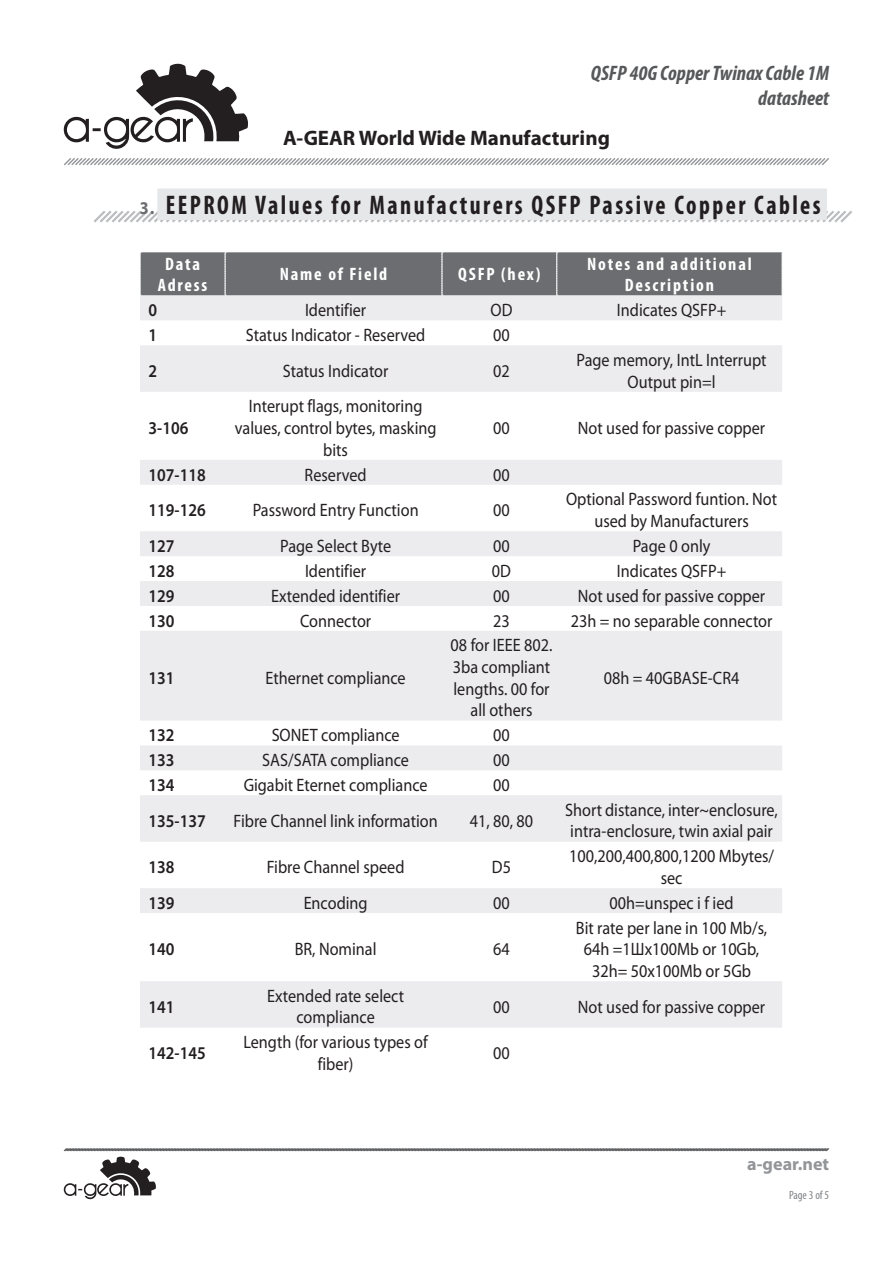
<style>
.page{position:relative;width:893px;height:1263px;background:#fff}
.page>*{position:absolute;margin:0;border:0;box-sizing:border-box;transform-origin:0 0}
.podzag{font:700 condensed 27px "Myriad Pro";letter-spacing:.1em;color:#231f20;scale:.9 1}
.t1{font:italic 700 condensed 21px/25.2px "Myriad Pro";color:#57585a;text-align:right}
.t2{font:700 21px "Myriad Pro";color:#231f20}
.table_values{font:18px/21.6px "Myriad Pro";color:#231f20;text-align:center;scale:.9 1}
.table_parameters{font:600 18px "Myriad Pro";color:#231f20;scale:.9 1}
.table_header{font:700 condensed 18px/21.6px "Myriad Pro";letter-spacing:.1em;color:#fff;text-align:center}
.t3{font:700 18px "Myriad Pro";color:#939598}
.t4{font:condensed 12px "Myriad Pro";color:#808285}
.s1{font-stretch:normal;font-size:18px;color:#6c6d70}
</style>
<div class="page">
<svg style="left:94px;top:210px;width:758px;height:13px"></svg>
<div style="left:157px;top:189px;width:670px;height:31px;background:#e6e7e9"></div>
<svg style="left:140px;top:296px;width:642px;height:732px;fill:#ececee"></svg>
<div style="left:140px;top:252px;width:642px;height:44px;background:#6c6d70"></div>
<svg style="left:63px;top:1148px;width:767px;height:51px"></svg>
<svg style="left:64px;top:158px;width:765px;height:8px"></svg>
<svg style="left:64px;top:64px;width:184px;height:85px"></svg>
<p class="t1" style="left:591px;top:60px;width:240px">QSFP 40G Copper Twinax Cable 1M datasheet</p>
<p class="t2" style="left:283px;top:124px;width:328px">A-GEAR World Wide Manufacturing</p>
<p class="podzag" style="left:140px;top:188px;width:758px"><span class="s1">3.</span> EEPROM Values for Manufacturers QSFP Passive Copper Cables</p>
<p class="table_header" style="left:158px;top:252px;width:51px">Data<br>Adress</p>
<p class="table_header" style="left:280px;top:263px;width:109px">Name of Field</p>
<p class="table_header" style="left:458px;top:263px;width:84px">QSFP (hex)</p>
<p class="table_header" style="left:587px;top:252px;width:166px">Notes and additional<br>Description</p>
<p class="table_parameters" style="left:149px;top:299px;width:11px">0</p>
<p class="table_values" style="left:305px;top:299px;width:69px">Identifier</p>
<p class="table_values" style="left:490px;top:299px;width:26px">OD</p>
<p class="table_values" style="left:617px;top:299px;width:123px">Indicates QSFP+</p>
<p class="table_parameters" style="left:149px;top:324px;width:11px">1</p>
<p class="table_values" style="left:246px;top:324px;width:201px">Status Indicator - Reserved</p>
<p class="table_values" style="left:493px;top:324px;width:20px">00</p>
<p class="table_parameters" style="left:149px;top:359px;width:11px">2</p>
<p class="table_values" style="left:283px;top:360px;width:119px">Status Indicator</p>
<p class="table_values" style="left:493px;top:360px;width:20px">02</p>
<p class="table_values" style="left:577px;top:349px;width:213px">Page memory, IntL Interrupt<br>Output pin=l</p>
<p class="table_parameters" style="left:149px;top:416px;width:46px">3-106</p>
<p class="table_values" style="left:235px;top:395px;width:226px">Interupt flags, monitoring values, control bytes, masking bits</p>
<p class="table_values" style="left:493px;top:417px;width:20px">00</p>
<p class="table_values" style="left:578px;top:417px;width:210px">Not used for passive copper</p>
<p class="table_parameters" style="left:149px;top:463px;width:65px">107-118</p>
<p class="table_values" style="left:305px;top:463px;width:70px">Reserved</p>
<p class="table_values" style="left:493px;top:463px;width:20px">00</p>
<p class="table_parameters" style="left:149px;top:499px;width:65px">119-126</p>
<p class="table_values" style="left:253px;top:499px;width:186px">Password Entry Function</p>
<p class="table_values" style="left:493px;top:499px;width:20px">00</p>
<p class="table_values" style="left:566px;top:488px;width:236px">Optional Password funtion. Not used by Manufacturers</p>
<p class="table_parameters" style="left:149px;top:534px;width:30px">127</p>
<p class="table_values" style="left:280px;top:535px;width:125px">Page Select Byte</p>
<p class="table_values" style="left:493px;top:535px;width:20px">00</p>
<p class="table_values" style="left:633px;top:535px;width:88px">Page 0 only</p>
<p class="table_parameters" style="left:149px;top:559px;width:30px">128</p>
<p class="table_values" style="left:305px;top:560px;width:69px">Identifier</p>
<p class="table_values" style="left:492px;top:560px;width:23px">0D</p>
<p class="table_values" style="left:617px;top:560px;width:123px">Indicates QSFP+</p>
<p class="table_parameters" style="left:149px;top:584px;width:30px">129</p>
<p class="table_values" style="left:271px;top:585px;width:145px">Extended identifier</p>
<p class="table_values" style="left:493px;top:585px;width:20px">00</p>
<p class="table_values" style="left:578px;top:585px;width:210px">Not used for passive copper</p>
<p class="table_parameters" style="left:149px;top:609px;width:30px">130</p>
<p class="table_values" style="left:300px;top:609px;width:81px">Connector</p>
<p class="table_values" style="left:493px;top:609px;width:20px">23</p>
<p class="table_values" style="left:571px;top:609px;width:226px">23h = no separable connector</p>
<p class="table_parameters" style="left:149px;top:666px;width:30px">131</p>
<p class="table_values" style="left:266px;top:667px;width:157px">Ethernet compliance</p>
<p class="table_values" style="left:451px;top:634px;width:115px">08 for IEEE 802.<br>3ba compliant lengths. 00 for all others</p>
<p class="table_values" style="left:604px;top:667px;width:152px">08h = 40GBASE-CR4</p>
<p class="table_parameters" style="left:149px;top:724px;width:30px">132</p>
<p class="table_values" style="left:272px;top:724px;width:144px">SONET compliance</p>
<p class="table_values" style="left:493px;top:724px;width:20px">00</p>
<p class="table_parameters" style="left:149px;top:748px;width:30px">133</p>
<p class="table_values" style="left:262px;top:749px;width:165px">SAS/SATA compliance</p>
<p class="table_values" style="left:493px;top:749px;width:20px">00</p>
<p class="table_parameters" style="left:149px;top:773px;width:30px">134</p>
<p class="table_values" style="left:244px;top:774px;width:206px">Gigabit Eternet compliance</p>
<p class="table_values" style="left:493px;top:774px;width:20px">00</p>
<p class="table_parameters" style="left:149px;top:809px;width:65px">135-137</p>
<p class="table_values" style="left:234px;top:809px;width:228px">Fibre Channel link information</p>
<p class="table_values" style="left:470px;top:809px;width:72px">41, 80, 80</p>
<p class="table_values" style="left:565px;top:799px;width:238px;text-align:left">Short distance, inter~enclosure, intra-enclosure, twin axial pair</p>
<p class="table_parameters" style="left:149px;top:856px;width:30px">138</p>
<p class="table_values" style="left:267px;top:856px;width:155px">Fibre Channel speed</p>
<p class="table_values" style="left:492px;top:856px;width:23px">D5</p>
<p class="table_values" style="left:569px;top:845px;width:229px">100,200,400,800,1200 Mbytes/ sec</p>
<p class="table_parameters" style="left:149px;top:891px;width:30px">139</p>
<p class="table_values" style="left:304px;top:892px;width:73px">Encoding</p>
<p class="table_values" style="left:493px;top:892px;width:20px">00</p>
<p class="table_values" style="left:610px;top:892px;width:139px">00h=unspec i f ied</p>
<p class="table_parameters" style="left:149px;top:938px;width:30px">140</p>
<p class="table_values" style="left:295px;top:938px;width:92px">BR, Nominal</p>
<p class="table_values" style="left:493px;top:938px;width:20px">64</p>
<p class="table_values" style="left:576px;top:916px;width:214px">Bit rate per lane in 100 Mb/s,<br>64h =1Шх100МЬ or 10Gb,<br>32h= 50x100Mb or 5Gb</p>
<p class="table_parameters" style="left:149px;top:995px;width:30px">141</p>
<p class="table_values" style="left:267px;top:985px;width:154px">Extended rate select compliance</p>
<p class="table_values" style="left:493px;top:995px;width:20px">00</p>
<p class="table_values" style="left:578px;top:995px;width:210px">Not used for passive copper</p>
<p class="table_parameters" style="left:149px;top:1041px;width:65px">142-145</p>
<p class="table_values" style="left:243px;top:1031px;width:206px">Length (for various types of fiber)</p>
<p class="table_values" style="left:493px;top:1042px;width:20px">00</p>
<p class="t3" style="left:747px;top:1152px;width:83px">a-gear.net</p>
<p class="t4" style="left:789px;top:1188px;width:42px">Раge 3 of 5</p>
</div>
